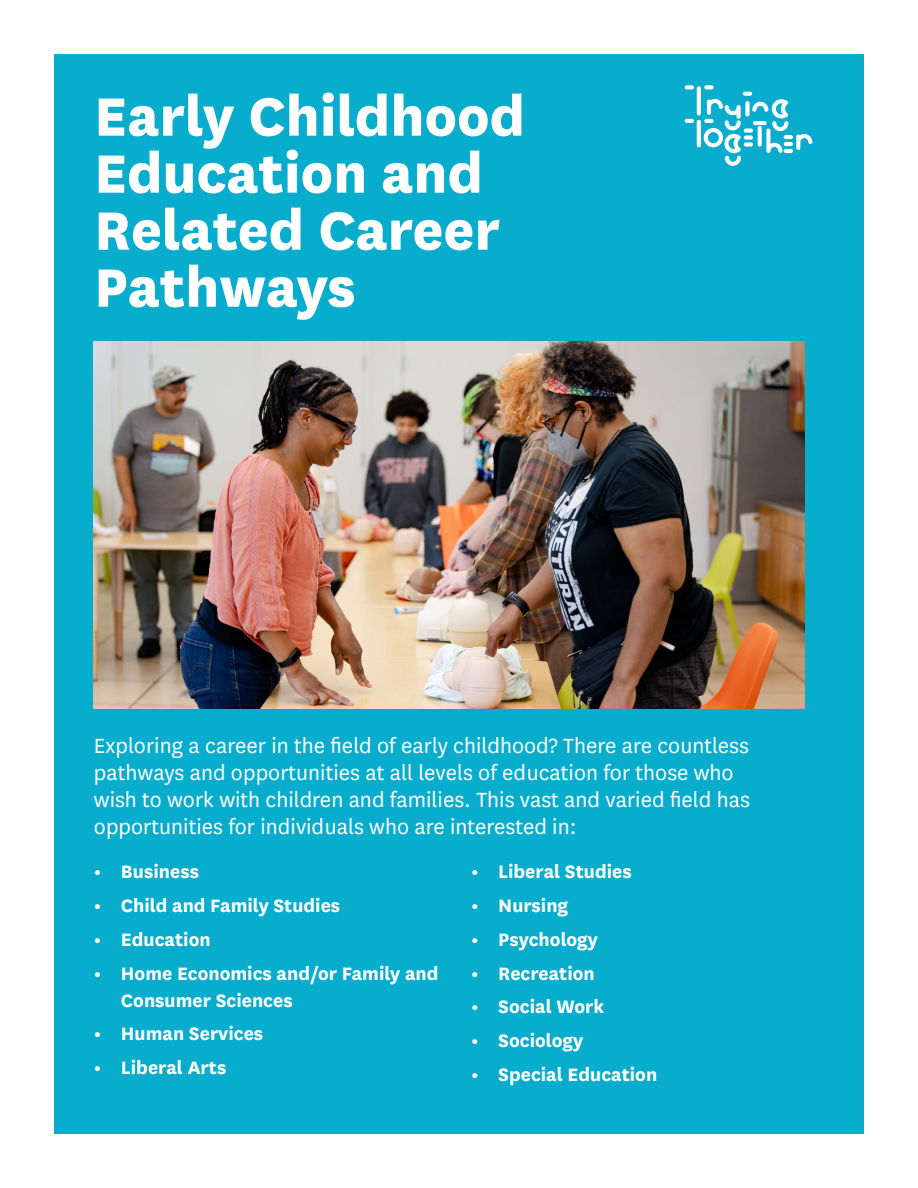
<style>
.page{position:relative;width:918px;height:1188px;background:#fff}
.page>*{position:absolute;margin:0;border:0;box-sizing:border-box;transform-origin:0 0}
.t1{font:800 63px/57px "National";color:#fff}
.Body_Copy{font:24px/27px "National";color:#fff}
.t2{font:700 21px/27px "National";color:#fff}
</style>
<div class="page">
<div style="left:54px;top:54px;width:810px;height:1080px;background:#08accc"></div>
<svg style="left:704px;top:85px;width:10px;height:4px"></svg>
<svg style="left:685px;top:85px;width:9px;height:4px"></svg>
<svg style="left:697px;top:86px;width:4px;height:29px"></svg>
<svg style="left:685px;top:119px;width:9px;height:4px"></svg>
<svg style="left:697px;top:120px;width:4px;height:27px"></svg>
<svg style="left:704px;top:92px;width:108px;height:74px"></svg>
<img style="left:94px;top:341px;width:711px;height:367px">
<h1 class="t1" style="left:94px;top:83px;width:433px">Early Childhood<br>Education and<br>Related Career<br>Pathways</h1>
<p class="Body_Copy" style="left:94px;top:731px;width:657px">Exploring a career in the field of early childhood? There are countless pathways and opportunities at all levels of education for those who wish to work with children and families. This vast and varied field has opportunities for individuals who are interested in:</p>
<p class="t2" style="left:94px;top:857px;width:107px">• Business</p>
<p class="t2" style="left:94px;top:891px;width:248px">• Child and Family Studies</p>
<p class="t2" style="left:94px;top:924px;width:118px">• Education</p>
<p class="t2" style="left:121px;top:958px;width:319px;text-indent:-27px">• Home Economics and/or Family and<br>Consumer Sciences</p>
<p class="t2" style="left:94px;top:1019px;width:171px">• Human Services</p>
<p class="t2" style="left:94px;top:1053px;width:134px">• Liberal Arts</p>
<p class="t2" style="left:471px;top:857px;width:162px">• Liberal Studies</p>
<p class="t2" style="left:471px;top:891px;width:98px">• Nursing</p>
<p class="t2" style="left:471px;top:924px;width:128px">• Psychology</p>
<p class="t2" style="left:471px;top:958px;width:125px">• Recreation</p>
<p class="t2" style="left:471px;top:992px;width:135px">• Social Work</p>
<p class="t2" style="left:471px;top:1026px;width:114px">• Sociology</p>
<p class="t2" style="left:471px;top:1059px;width:188px">• Special Education</p>
</div>
